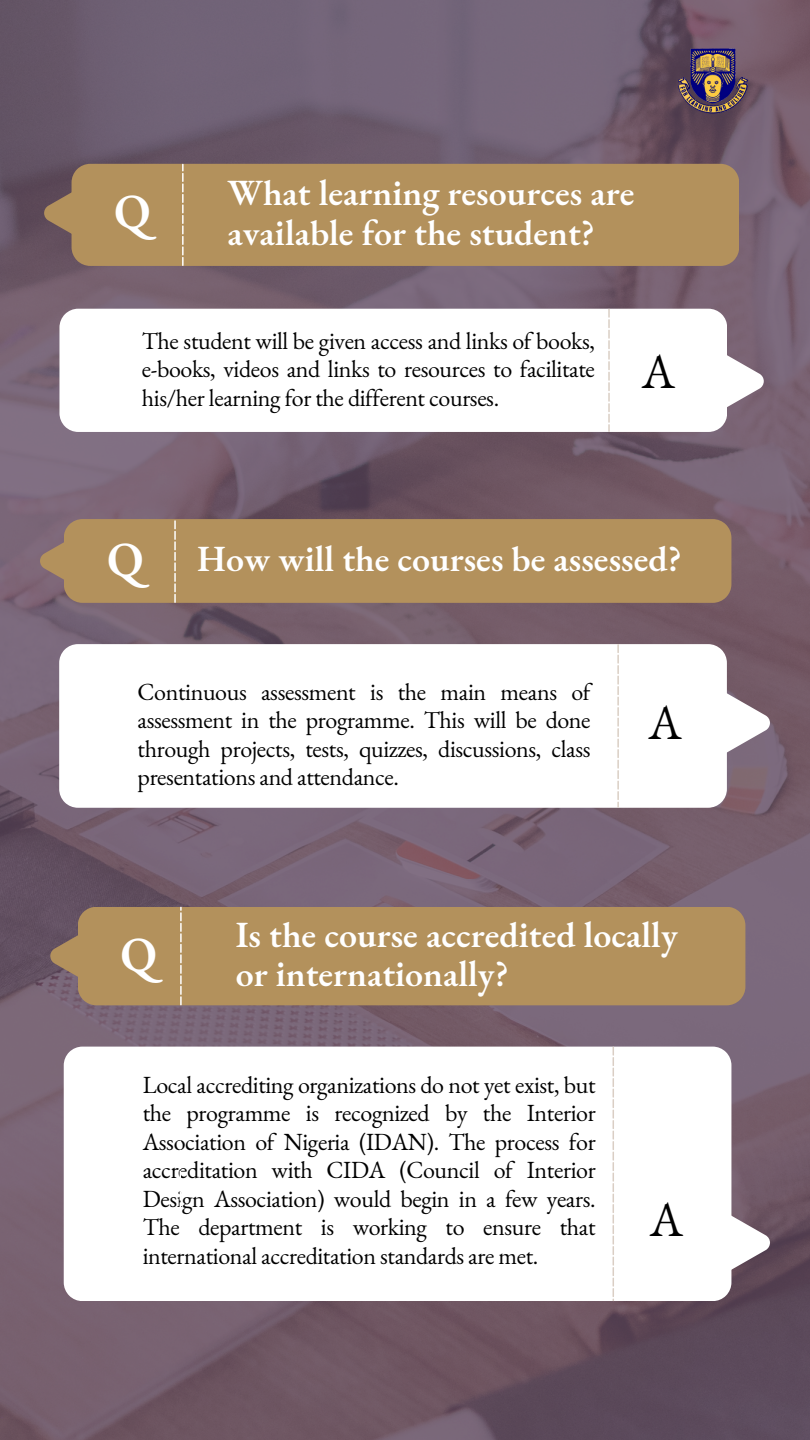
<style>
.page{position:relative;width:810px;height:1440px;background:#fff}
.page>*{position:absolute;margin:0;border:0;box-sizing:border-box;transform-origin:0 0}
.t1{font:600 48px "EB Garamond";color:#fff}
.t2{font:48px "EB Garamond";color:#000}
.t3{font:600 36px "EB Garamond";color:#fff}
.t4{font:24px/28.5px "EB Garamond";letter-spacing:-.015em;color:#000;text-align:justify}
</style>
<div class="page">
<img style="left:0;top:0;width:810px;height:1440px">
<div style="left:64px;top:519px;width:667px;height:84px;background:#b3915c"></div>
<svg style="left:174px;top:520px;width:2px;height:83px"></svg>
<svg style="left:727px;top:691px;width:43px;height:64px"></svg>
<svg style="left:59px;top:644px;width:668px;height:164px"></svg>
<svg style="left:617px;top:644px;width:2px;height:164px"></svg>
<img style="left:678px;top:48px;width:71px;height:66px">
<svg style="left:40px;top:537px;width:43px;height:48px;background:#a38564"></svg>
<svg style="left:50px;top:933px;width:28px;height:47px"></svg>
<div style="left:78px;top:907px;width:667px;height:98px;background:#b3915c"></div>
<svg style="left:180px;top:907px;width:2px;height:98px"></svg>
<svg style="left:731px;top:1211px;width:39px;height:64px"></svg>
<svg style="left:64px;top:1047px;width:667px;height:254px"></svg>
<svg style="left:613px;top:1047px;width:1px;height:254px"></svg>
<svg style="left:180px;top:1141px;width:1px;height:102px"></svg>
<svg style="left:44px;top:190px;width:28px;height:47px"></svg>
<div style="left:72px;top:164px;width:667px;height:102px;background:#b3915c"></div>
<svg style="left:182px;top:164px;width:2px;height:102px"></svg>
<svg style="left:727px;top:349px;width:37px;height:64px"></svg>
<svg style="left:59px;top:309px;width:668px;height:123px"></svg>
<svg style="left:608px;top:309px;width:2px;height:123px"></svg>
<h1 class="t1" style="left:114px;top:180px;width:38px">Q</h1>
<p class="t3" style="left:228px;top:169px;width:408px">What learning resources are</p>
<p class="t3" style="left:228px;top:208px;width:369px">available for the student?</p>
<p class="t4" style="left:142px;top:326px;width:454px">The student will be given access and links of books, e-books, videos and links to resources to facilitate his/her learning for the different courses.</p>
<p class="t2" style="left:642px;top:340px;width:35px">A</p>
<h1 class="t1" style="left:107px;top:528px;width:38px">Q</h1>
<p class="t3" style="left:197px;top:535px;width:486px">How will the courses be assessed?</p>
<p class="t4" style="left:138px;top:677px;width:454px">Continuous assessment is the main means of assessment in the programme. This will be done through projects, tests, quizzes, discussions, class presentations and attendance.</p>
<p class="t2" style="left:649px;top:691px;width:35px">A</p>
<h1 class="t1" style="left:120px;top:923px;width:38px">Q</h1>
<p class="t3" style="left:236px;top:910px;width:444px">Is the course accredited locally</p>
<p class="t3" style="left:236px;top:950px;width:274px">or internationally?</p>
<p class="t4" style="left:143px;top:1070px;width:454px">Local accrediting organizations do not yet exist, but the programme is recognized by the Interior Association of Nigeria (IDAN). The process for accreditation with CIDA (Council of Interior Design Association) would begin in a few years.<br>The department is working to ensure that international accreditation standards are met.</p>
<p class="t2" style="left:650px;top:1187px;width:35px">A</p>
</div>
